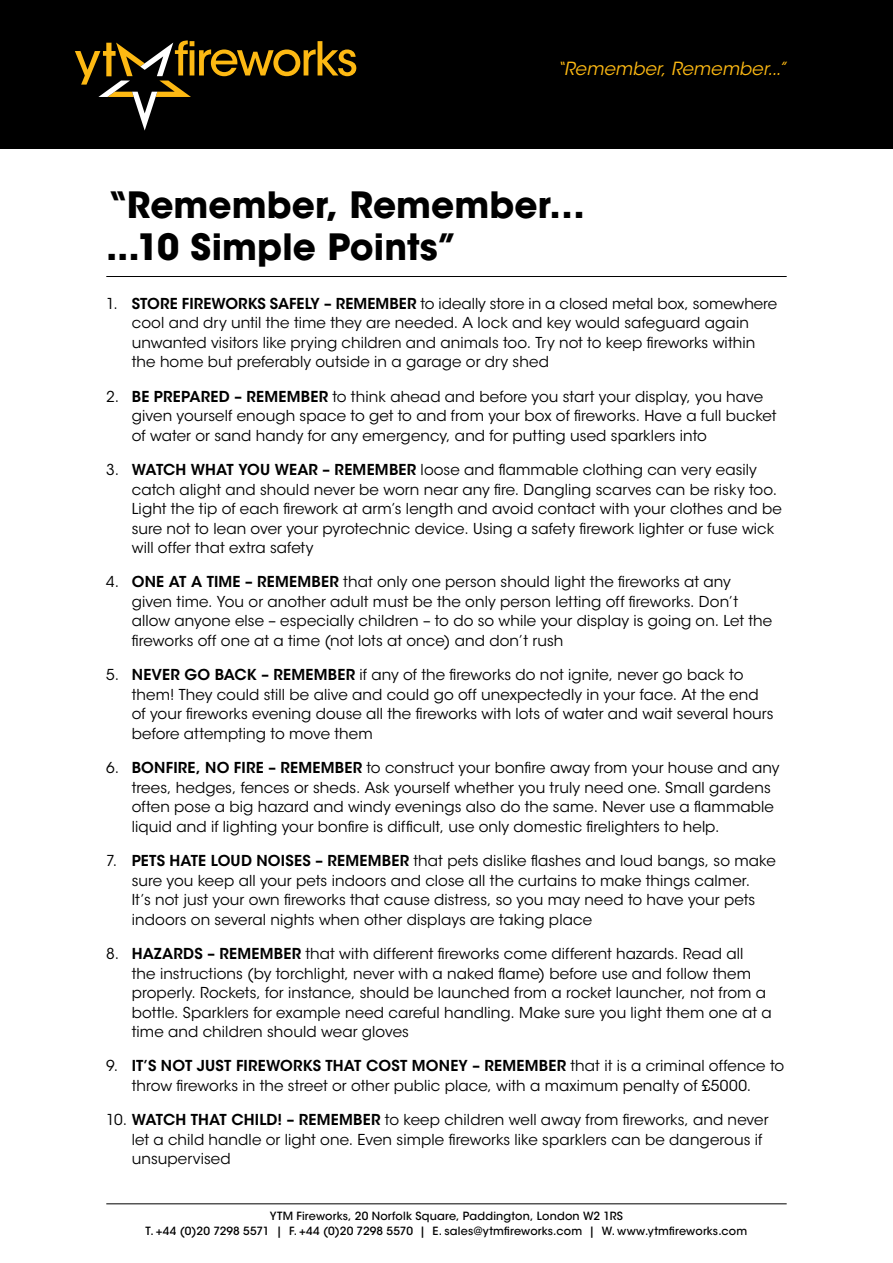
<style>
.page{position:relative;width:893px;height:1263px;background:#fff}
.page>*{position:absolute;margin:0;border:0;box-sizing:border-box;transform-origin:0 0}
.t1{font:700 36px/42px "ITC Avant Garde Std";color:#000}
.t2{font:italic 18px "ITC Avant Garde Std";letter-spacing:.005em;color:#fdb913}
.t3{font:15px/19.5px "ITC Avant Garde Std";letter-spacing:.005em;color:#000}
.t4{font:500 11.25px/15px "ITC Avant Garde Std";letter-spacing:.02em;color:#000;text-align:center}
.s1{font-weight:600}
</style>
<div class="page">
<div style="left:0;top:0;width:893px;height:149px;background:#000"></div>
<svg style="left:75px;top:40px;width:281px;height:91px"></svg>
<hr style="left:106px;top:1203px;width:681px;height:1px;background:#000">
<hr style="left:106px;top:276px;width:681px;height:1px;background:#000">
<p class="t2" style="left:556px;top:58px;width:232px">“Remember, Remember...”</p>
<h1 class="t1" style="left:106px;top:184px;width:480px">“Remember, Remember… ...10 Simple Points”</h1>
<p class="t3" style="left:132px;top:294px;width:647px;text-indent:-26px">1. <span class="s1">STORE FIREWORKS SAFELY – REMEMBER</span> to ideally store in a closed metal box, somewhere cool and dry until the time they are needed. A lock and key would safeguard again unwanted visitors like prying children and animals too. Try not to keep fireworks within the home but preferably outside in a garage or dry shed</p>
<p class="t3" style="left:132px;top:387px;width:646px;text-indent:-26px">2. <span class="s1">BE PREPARED – REMEMBER</span> to think ahead and before you start your display, you have given yourself enough space to get to and from your box of fireworks. Have a full bucket of water or sand handy for any emergency, and for putting used sparklers into</p>
<p class="t3" style="left:132px;top:460px;width:652px;text-indent:-26px">3. <span class="s1">WATCH WHAT YOU WEAR – REMEMBER</span> loose and flammable clothing can very easily catch alight and should never be worn near any fire. Dangling scarves can be risky too.<br>Light the tip of each firework at arm’s length and avoid contact with your clothes and be sure not to lean over your pyrotechnic device. Using a safety firework lighter or fuse wick will offer that extra safety</p>
<p class="t3" style="left:132px;top:572px;width:642px;text-indent:-26px">4. <span class="s1">ONE AT A TIME – REMEMBER</span> that only one person should light the fireworks at any given time. You or another adult must be the only person letting off fireworks. Don’t allow anyone else – especially children – to do so while your display is going on. Let the fireworks off one at a time (not lots at once) and don’t rush</p>
<p class="t3" style="left:132px;top:665px;width:643px;text-indent:-26px">5. <span class="s1">NEVER GO BACK – REMEMBER</span> if any of the fireworks do not ignite, never go back to them! They could still be alive and could go off unexpectedly in your face. At the end of your fireworks evening douse all the fireworks with lots of water and wait several hours before attempting to move them</p>
<p class="t3" style="left:132px;top:758px;width:649px;text-indent:-26px">6. <span class="s1">BONFIRE, NO FIRE – REMEMBER</span> to construct your bonfire away from your house and any trees, hedges, fences or sheds. Ask yourself whether you truly need one. Small gardens often pose a big hazard and windy evenings also do the same. Never use a flammable liquid and if lighting your bonfire is difficult, use only domestic firelighters to help.</p>
<p class="t3" style="left:132px;top:851px;width:646px;text-indent:-26px">7. <span class="s1">PETS HATE LOUD NOISES – REMEMBER</span> that pets dislike flashes and loud bangs, so make sure you keep all your pets indoors and close all the curtains to make things calmer.<br>It’s not just your own fireworks that cause distress, so you may need to have your pets indoors on several nights when other displays are taking place</p>
<p class="t3" style="left:132px;top:944px;width:641px;text-indent:-26px">8. <span class="s1">HAZARDS – REMEMBER</span> that with different fireworks come different hazards. Read all<br>the instructions (by torchlight, never with a naked flame) before use and follow them properly. Rockets, for instance, should be launched from a rocket launcher, not from a bottle. Sparklers for example need careful handling. Make sure you light them one at a time and children should wear gloves</p>
<p class="t3" style="left:106px;top:1056px;width:679px;text-align:center">9. <span class="s1">IT’S NOT JUST FIREWORKS THAT COST MONEY – REMEMBER</span> that it is a criminal offence to throw fireworks in the street or other public place, with a maximum penalty of £5000.</p>
<p class="t3" style="left:132px;top:1110px;width:638px;text-indent:-26px">10. <span class="s1">WATCH THAT CHILD! – REMEMBER</span> to keep children well away from fireworks, and never let a child handle or light one. Even simple fireworks like sparklers can be dangerous if unsupervised</p>
<p class="t4" style="left:146px;top:1209px;width:603px">YTM Fireworks, 20 Norfolk Square, Paddington, London W2 1RS<br>T. +44 (0)20 7298 5571 | F. +44 (0)20 7298 5570 | E. sales@ytmfireworks.com | W. www.ytmfireworks.com</p>
</div>
